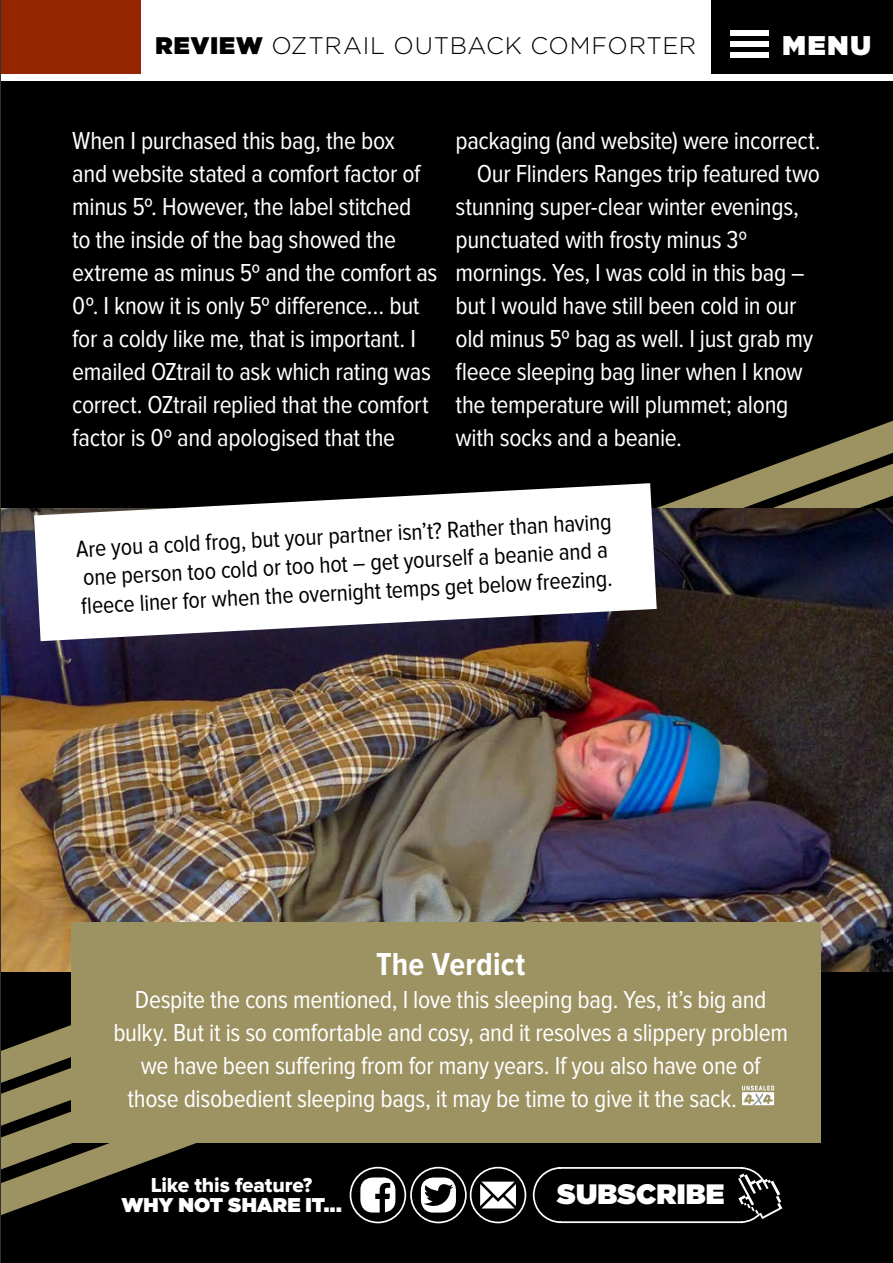
<style>
.page{position:relative;width:893px;height:1263px;background:#fff}
.page>*{position:absolute;margin:0;border:0;box-sizing:border-box;transform-origin:0 0}
.t1{font:700 33px "Proxima Nova Cond";letter-spacing:.005em;color:#fff}
.t2{font:900 28.05px "Gotham";letter-spacing:.005em;color:#fff}
.t3{font:900 27px "Gotham";color:#fff}
.t4{font:25.5px/33px "Proxima Nova Cond";letter-spacing:-.015em;color:#fff}
.t5{font:24px/28.5px "Proxima Nova Cond";color:#000}
.t6{font:300 24px "Gotham";letter-spacing:.025em;color:#000}
.t7{font:21px "Proxima Nova Extrabld";letter-spacing:-.01em;color:#fff}
.t8{font:900 19.95px "Gotham";letter-spacing:.005em;color:#fff}
.s1{font-weight:900}
</style>
<div class="page">
<div style="left:0;top:54px;width:893px;height:1209px;background:#000"></div>
<svg style="left:1px;top:420px;width:892px;height:89px"></svg>
<svg style="left:1px;top:1158px;width:757px;height:44px"></svg>
<svg style="left:1px;top:1115px;width:820px;height:43px"></svg>
<svg style="left:1px;top:971px;width:892px;height:144px"></svg>
<img style="left:1px;top:509px;width:892px;height:462px">
<div style="left:533px;top:1167px;width:235px;height:56px;border:2px solid #fff;border-radius:26px"></div>
<svg style="left:738px;top:1173px;width:44px;height:46px"></svg>
<div style="left:350px;top:1167px;width:56px;height:56px;border:2px solid #fff;border-radius:50%"></div>
<svg style="left:360px;top:1177px;width:35px;height:35px"></svg>
<div style="left:410px;top:1167px;width:57px;height:56px;border:2px solid #fff;border-radius:50%"></div>
<svg style="left:421px;top:1177px;width:35px;height:35px"></svg>
<div style="left:470px;top:1167px;width:56px;height:56px;border:2px solid #fff;border-radius:50%"></div>
<svg style="left:480px;top:1181px;width:36px;height:27px"></svg>
<div style="left:71px;top:922px;width:750px;height:220px;background:#9c9262"></div>
<svg style="left:742px;top:1086px;width:32px;height:20px"></svg>
<svg style="left:34px;top:483px;width:623px;height:158px;background:#ccccce"></svg>
<div style="left:0;top:0;width:893px;height:81px;background:#fff"></div>
<div style="left:712px;top:0;width:181px;height:74px;background:#000"></div>
<div style="left:0;top:0;width:140px;height:74px;background:#952500"></div>
<div style="left:730px;top:30px;width:39px;height:5px;background:#fff"></div>
<div style="left:730px;top:41px;width:39px;height:6px;background:#fff"></div>
<div style="left:730px;top:52px;width:39px;height:6px;background:#fff"></div>
<hr style="left:0;top:0;width:1px;height:1263px;background:#333334">
<p class="t6" style="left:156px;top:30px;width:542px"><span class="s1">REVIEW</span> OZTRAIL OUTBACK COMFORTER</p>
<p class="t3" style="left:783px;top:26px;width:90px">MENU</p>
<p class="t4" style="left:72px;top:125px;width:367px">When I purchased this bag, the box<br>and website stated a comfort factor of minus 5º. However, the label stitched<br>to the inside of the bag showed the extreme as minus 5º and the comfort as 0º. I know it is only 5º difference… but for a coldy like me, that is important. I emailed OZtrail to ask which rating was correct. OZtrail replied that the comfort factor is 0º and apologised that the</p>
<p class="t4" style="left:455px;top:125px;width:367px">packaging (and website) were incorrect.</p>
<p class="t4" style="left:477px;top:158px;width:345px">Our Flinders Ranges trip featured two</p>
<p class="t4" style="left:455px;top:191px;width:345px">stunning super-clear winter evenings,</p>
<p class="t4" style="left:455px;top:224px;width:293px">punctuated with frosty minus 3º</p>
<p class="t4" style="left:455px;top:257px;width:351px">mornings. Yes, I was cold in this bag –</p>
<p class="t4" style="left:455px;top:290px;width:343px">but I would have still been cold in our</p>
<p class="t4" style="left:455px;top:323px;width:359px">old minus 5º bag as well. I just grab my</p>
<p class="t4" style="left:455px;top:356px;width:349px">fleece sleeping bag liner when I know</p>
<p class="t4" style="left:455px;top:389px;width:335px">the temperature will plummet; along</p>
<p class="t4" style="left:455px;top:422px;width:228px">with socks and a beanie.</p>
<p class="t5" style="left:76px;top:536px;width:538px;rotate:-3deg">Are you a cold frog, but your partner isn’t? Rather than having one person too cold or too hot – get yourself a beanie and a fl eece liner for when the overnight temps get below freezing.</p>
<p class="t1" style="left:376px;top:945px;width:150px">The Verdict</p>
<p class="t4" style="left:135px;top:984px;width:633px">Despite the cons mentioned, I love this sleeping bag. Yes, it’s big and</p>
<p class="t4" style="left:113px;top:1017px;width:676px">bulky. But it is so comfortable and cosy, and it resolves a slippery problem</p>
<p class="t4" style="left:141px;top:1050px;width:621px">we have been suffering from for many years. If you also have one of</p>
<p class="t4" style="left:127px;top:1083px;width:611px">those disobedient sleeping bags, it may be time to give it the sack.</p>
<p class="t7" style="left:151px;top:1173px;width:163px">Like this feature?</p>
<p class="t8" style="left:121px;top:1190px;width:222px">WHY NOT SHARE IT...</p>
<p class="t2" style="left:557px;top:1174px;width:169px">SUBSCRIBE</p>
</div>
